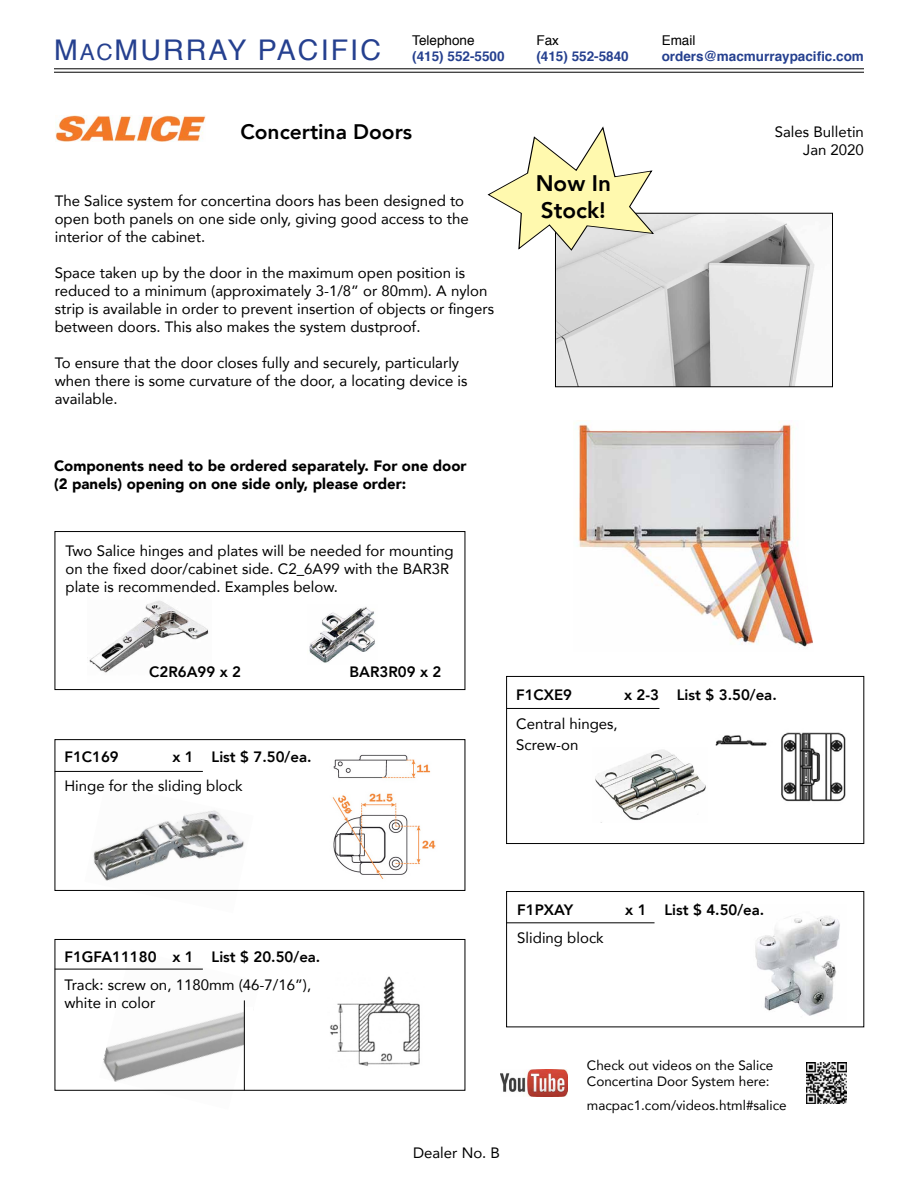
<style>
.page{position:relative;width:918px;height:1188px;background:#fff}
.page>*{position:absolute;margin:0;border:0;box-sizing:border-box;transform-origin:0 0}
.t1{font:28.5px "Helvetica";letter-spacing:.075em;color:#25408f}
.t2{font:800 22.5px/27px "Avenir";color:#000}
.t3{font:800 21px "Avenir";color:#000}
.t4{font:15px/18px "Avenir";color:#000}
.t5{font:800 15px "Avenir";color:#000}
.t6{font:900 15px/18px "Avenir";color:#000}
.t7{font:13.5px/16.2px "Avenir";color:#000}
.t8{font:700 13.5px "Helvetica";color:#25408f}
.t9{font:13.5px "Helvetica";color:#000}
.s1{font-size:22.5px}
.s2{font-weight:700;font-size:13.5px}
</style>
<div class="page">
<hr style="left:54px;top:72px;width:810px;height:1px;background:#000">
<hr style="left:54px;top:68px;width:810px;height:1px;background:#000">
<img style="left:93px;top:810px;width:151px;height:71px">
<img style="left:87px;top:600px;width:122px;height:73px">
<img style="left:55px;top:116px;width:151px;height:26px">
<img style="left:557px;top:215px;width:258px;height:170px">
<div style="left:555px;top:213px;width:278px;height:174px;border:1px solid #000"></div>
<img style="left:574px;top:420px;width:239px;height:227px">
<img style="left:330px;top:976px;width:90px;height:90px">
<img style="left:99px;top:968px;width:161px;height:123px">
<div style="left:55px;top:739px;width:410px;height:152px;border:1px solid #000"></div>
<img style="left:332px;top:754px;width:104px;height:125px">
<hr style="left:55px;top:771px;width:148px;height:1px;background:#000">
<hr style="left:55px;top:969px;width:148px;height:1px;background:#000">
<hr style="left:507px;top:708px;width:152px;height:1px;background:#000">
<img style="left:595px;top:749px;width:111px;height:71px">
<img style="left:715px;top:732px;width:131px;height:70px">
<img style="left:755px;top:916px;width:85px;height:100px">
<hr style="left:506px;top:923px;width:149px;height:1px;background:#000">
<img style="left:806px;top:1063px;width:41px;height:40px">
<img style="left:500px;top:1069px;width:68px;height:27px">
<img style="left:309px;top:606px;width:66px;height:57px">
<div style="left:55px;top:939px;width:410px;height:151px;border:1px solid #000"></div>
<div style="left:506px;top:676px;width:358px;height:168px;border:1px solid #000"></div>
<div style="left:244px;top:1008px;width:9px;height:40px;background:#fff"></div>
<hr style="left:244px;top:1000px;width:1px;height:90px;background:#000">
<div style="left:506px;top:891px;width:358px;height:136px;border:1px solid #000"></div>
<div style="left:55px;top:531px;width:410px;height:159px;border:1px solid #000"></div>
<svg style="left:487px;top:126px;width:168px;height:125px"></svg>
<p class="t9" style="left:412px;top:29px;width:64px">Telephone</p>
<h1 class="t1" style="left:54px;top:28px;width:452px">M<span class="s1">AC</span>MURRAY PACIFIC <span class="s2">(415) 552-5500</span></h1>
<p class="t9" style="left:536px;top:29px;width:24px">Fax</p>
<p class="t8" style="left:536px;top:45px;width:94px">(415) 552-5840</p>
<h3 class="t3" style="left:240px;top:115px;width:173px">Concertina Doors</h3>
<p class="t4" style="left:55px;top:191px;width:416px">The Salice system for concertina doors has been designed to open both panels on one side only, giving good access to the interior of the cabinet.</p>
<p class="t4" style="left:55px;top:263px;width:441px">Space taken up by the door in the maximum open position is reduced to a minimum (approximately 3-1/8” or 80mm). A nylon strip is available in order to prevent insertion of objects or fingers between doors. This also makes the system dustproof.</p>
<p class="t4" style="left:55px;top:353px;width:414px">To ensure that the door closes fully and securely, particularly when there is some curvature of the door, a locating device is available.</p>
<p class="t6" style="left:54px;top:456px;width:414px">Components need to be ordered separately. For one door (2 panels) opening on one side only, please order:</p>
<p class="t4" style="left:66px;top:542px;width:390px">Two Salice hinges and plates will be needed for mounting on the fixed door/cabinet side. C2_6A99 with the BAR3R plate is recommended. Examples below.</p>
<p class="t5" style="left:149px;top:660px;width:93px">C2R6A99 x 2</p>
<p class="t5" style="left:350px;top:660px;width:93px">BAR3R09 x 2</p>
<h2 class="t2" style="left:536px;top:170px;width:77px">Now In<br>Stock!</h2>
<p class="t9" style="left:662px;top:29px;width:35px">Email</p>
<p class="t8" style="left:662px;top:45px;width:204px">orders@macmurraypacific.com</p>
<p class="t4" style="left:775px;top:122px;width:91px;text-align:right">Sales Bulletin<br>Jan 2020</p>
<p class="t5" style="left:64px;top:746px;width:56px">F1C169</p>
<p class="t5" style="left:172px;top:746px;width:141px">x 1 List $ 7.50/ea.</p>
<p class="t4" style="left:64px;top:776px;width:180px">Hinge for the sliding block</p>
<p class="t5" style="left:64px;top:945px;width:257px">F1GFA11180 x 1 List $ 20.50/ea.</p>
<p class="t4" style="left:64px;top:976px;width:248px">Track: screw on, 1180mm (46-7/16”), white in color</p>
<p class="t5" style="left:516px;top:683px;width:58px">F1CXE9</p>
<p class="t5" style="left:624px;top:683px;width:154px">x 2-3 List $ 3.50/ea.</p>
<p class="t4" style="left:516px;top:712px;width:103px;line-height:21px">Central hinges,<br>Screw-on</p>
<p class="t5" style="left:517px;top:898px;width:58px">F1PXAY</p>
<p class="t5" style="left:625px;top:898px;width:141px">x 1 List $ 4.50/ea.</p>
<p class="t4" style="left:517px;top:929px;width:88px">Sliding block</p>
<p class="t4" style="left:413px;top:1144px;width:88px">Dealer No. B</p>
<p class="t7" style="left:587px;top:1057px;width:188px">Check out videos on the Salice<br>Concertina Door System here:</p>
<p class="t7" style="left:587px;top:1097px;width:201px">macpac1.com/videos.html#salice</p>
</div>
